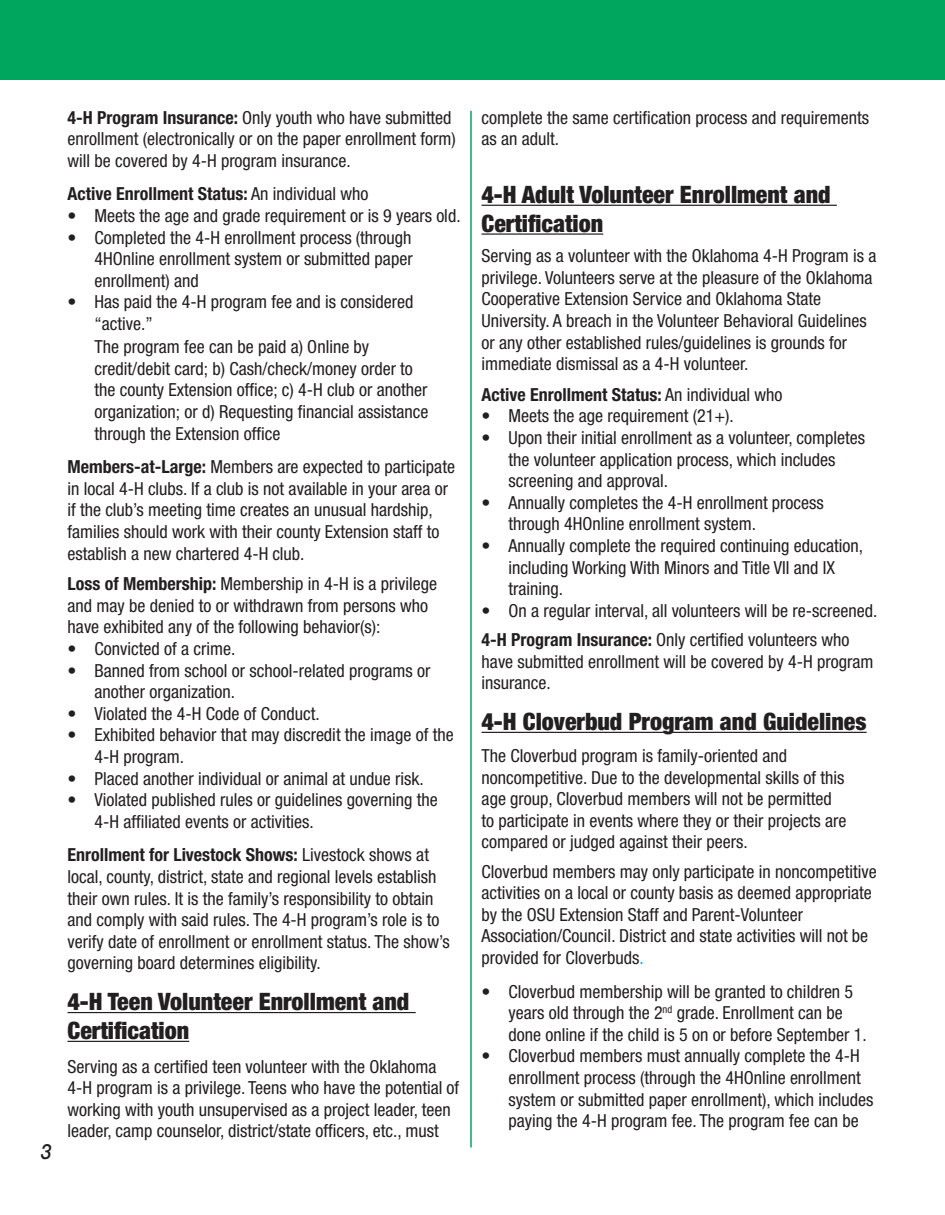
<style>
.page{position:relative;width:945px;height:1215px;background:#fff}
.page>*{position:absolute;margin:0;border:0;box-sizing:border-box;transform-origin:0 0}
.t1{font:900 condensed 24px/28.8px "Helvetica Neue LT Std";color:#231f20}
.Headline{font:italic 500 21px "Helvetica Neue LT Std";color:#231f20;scale:.9 1}
.t2{font:condensed 18px/21.6px "Helvetica Neue LT Std";color:#231f20}
.t3{font:700 condensed 18px "Helvetica Neue LT Std";color:#231f20}
.s1{font-weight:700}
.s2{font-weight:400}
.s3{color:#00aeef}
</style>
<div class="page">
<div style="left:0;top:0;width:945px;height:80px;background:#00a65d"></div>
<hr style="left:68px;top:1012px;width:348px;height:1px;background:#231f20">
<hr style="left:68px;top:1041px;width:121px;height:1px;background:#231f20">
<hr style="left:482px;top:205px;width:355px;height:1px;background:#231f20">
<hr style="left:482px;top:233px;width:121px;height:2px;background:#231f20">
<hr style="left:482px;top:732px;width:385px;height:1px;background:#231f20">
<hr style="left:470px;top:111px;width:2px;height:1036px;background:#00a65d">
<p class="Headline" style="left:41px;top:1140px;width:13px">3</p>
<p class="t2" style="left:68px;top:106px;width:390px"><span class="s1">4-H Program Insurance:</span> Only youth who have submitted enrollment (electronically or on the paper enrollment form) will be covered by 4-H program insurance.</p>
<p class="t3" style="left:68px;top:183px;width:303px">Active Enrollment Status: <span class="s2">An individual who</span></p>
<p class="t2" style="left:68px;top:205px;width:395px">• Meets the age and grade requirement or is 9 years old.</p>
<p class="t2" style="left:94px;top:226px;width:320px;text-align:justify;text-indent:-27px">• Completed the 4-H enrollment process (through 4HOnline enrollment system or submitted paper enrollment) and</p>
<p class="t2" style="left:94px;top:291px;width:321px;text-indent:-27px">• Has paid the 4-H program fee and is considered “active.”</p>
<p class="t2" style="left:94px;top:336px;width:276px">The program fee can be paid a) Online by</p>
<p class="t2" style="left:94px;top:357px;width:336px">credit/debit card; b) Cash/check/money order to the county Extension office; c) 4-H club or another organization; or d) Requesting financial assistance through the Extension office</p>
<p class="t2" style="left:68px;top:456px;width:389px"><span class="s1">Members-at-Large:</span> Members are expected to participate in local 4-H clubs. If a club is not available in your area or if the club’s meeting time creates an unusual hardship, families should work with their county Extension staff to establish a new chartered 4-H club.</p>
<p class="t2" style="left:68px;top:573px;width:371px"><span class="s1">Loss of Membership:</span> Membership in 4-H is a privilege and may be denied to or withdrawn from persons who have exhibited any of the following behavior(s):</p>
<p class="t2" style="left:68px;top:638px;width:169px">• Convicted of a crime.</p>
<p class="t2" style="left:94px;top:659px;width:337px;text-indent:-27px">• Banned from school or school-related programs or another organization.</p>
<p class="t2" style="left:68px;top:702px;width:254px">• Violated the 4-H Code of Conduct.</p>
<p class="t2" style="left:94px;top:724px;width:361px;text-indent:-27px">• Exhibited behavior that may discredit the image of the<br>4-H program.</p>
<p class="t2" style="left:68px;top:767px;width:358px">• Placed another individual or animal at undue risk.</p>
<p class="t2" style="left:94px;top:789px;width:345px;text-indent:-27px">• Violated published rules or guidelines governing the<br>4-H affiliated events or activities.</p>
<p class="t2" style="left:68px;top:844px;width:384px"><span class="s1">Enrollment for Livestock Shows:</span> Livestock shows at local, county, district, state and regional levels establish their own rules. It is the family’s responsibility to obtain and comply with said rules. The 4-H program’s role is to verify date of enrollment or enrollment status. The show’s governing board determines eligibility.</p>
<p class="t1" style="left:68px;top:987px;width:343px">4-H Teen Volunteer Enrollment and<br>Certification</p>
<p class="t2" style="left:68px;top:1055px;width:393px">Serving as a certified teen volunteer with the Oklahoma 4-H program is a privilege. Teens who have the potential of working with youth unsupervised as a project leader, teen leader, camp counselor, district/state officers, etc., must</p>
<p class="t2" style="left:482px;top:106px;width:389px">complete the same certification process and requirements as an adult.</p>
<p class="t1" style="left:482px;top:180px;width:351px">4-H Adult Volunteer Enrollment and<br>Certification</p>
<p class="t2" style="left:482px;top:245px;width:396px">Serving as a volunteer with the Oklahoma 4-H Program is a privilege. Volunteers serve at the pleasure of the Oklahoma Cooperative Extension Service and Oklahoma State University. A breach in the Volunteer Behavioral Guidelines or any other established rules/guidelines is grounds for immediate dismissal as a 4-H volunteer.</p>
<p class="t3" style="left:482px;top:384px;width:303px">Active Enrollment Status: <span class="s2">An individual who</span></p>
<p class="t2" style="left:482px;top:405px;width:254px">• Meets the age requirement (21+).</p>
<p class="t2" style="left:508px;top:427px;width:358px;text-indent:-27px">• Upon their initial enrollment as a volunteer, completes the volunteer application process, which includes screening and approval.</p>
<p class="t2" style="left:508px;top:492px;width:317px;text-indent:-27px">• Annually completes the 4-H enrollment process through 4HOnline enrollment system.</p>
<p class="t2" style="left:508px;top:535px;width:356px;text-indent:-27px">• Annually complete the required continuing education, including Working With Minors and Title VII and IX training.</p>
<p class="t2" style="left:482px;top:600px;width:398px">• On a regular interval, all volunteers will be re-screened.</p>
<p class="t2" style="left:482px;top:629px;width:393px"><span class="s1">4-H Program Insurance:</span> Only certified volunteers who have submitted enrollment will be covered by 4-H program insurance.</p>
<p class="t1" style="left:482px;top:707px;width:387px">4-H Cloverbud Program and Guidelines</p>
<p class="t2" style="left:482px;top:745px;width:366px">The Cloverbud program is family-oriented and noncompetitive. Due to the developmental skills of this age group, Cloverbud members will not be permitted to participate in events where they or their projects are compared or judged against their peers.</p>
<p class="t2" style="left:482px;top:860px;width:397px">Cloverbud members may only participate in noncompetitive activities on a local or county basis as deemed appropriate by the OSU Extension Staff and Parent-Volunteer Association/Council. District and state activities will not be provided for Cloverbuds<span class="s3">.</span></p>
<p class="t2" style="left:508px;top:980px;width:360px;text-indent:-27px">• Cloverbud membership will be granted to children 5 years old through the 2<sup>nd</sup> grade. Enrollment can be done online if the child is 5 on or before September 1.</p>
<p class="t2" style="left:508px;top:1045px;width:366px;text-indent:-27px">• Cloverbud members must annually complete the 4-H enrollment process (through the 4HOnline enrollment system or submitted paper enrollment), which includes paying the 4-H program fee. The program fee can be</p>
</div>
